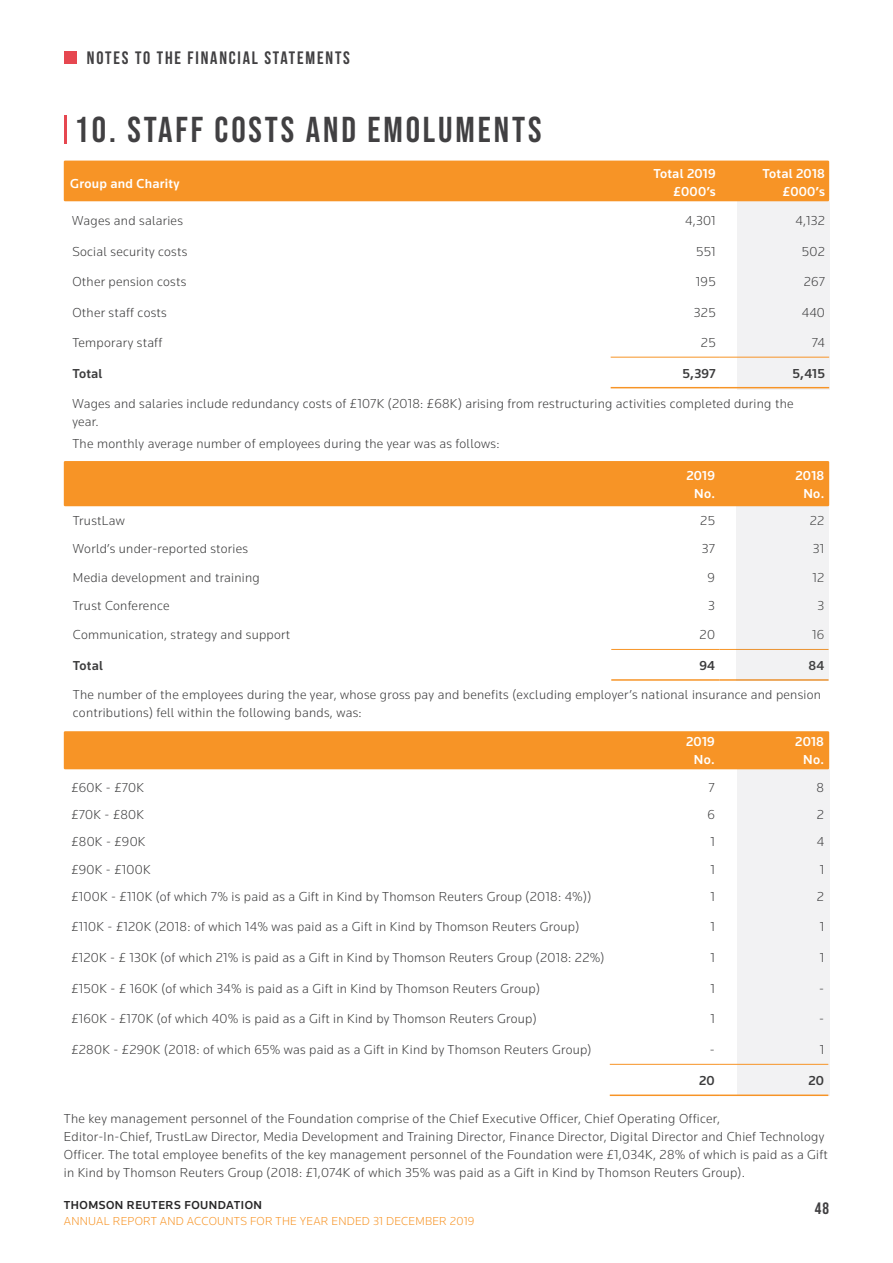
<style>
.page{position:relative;width:893px;height:1263px;background:#fff}
.page>*{position:absolute;margin:0;border:0;box-sizing:border-box;transform-origin:0 0}
.t1{font:36px "Bebas Neue";letter-spacing:.08em;color:#414042}
.t2{font:700 18px "Bebas Neue";letter-spacing:.1em;color:#414042}
.t3{font:16.5px "Bebas Neue";color:#414042}
.t4{font:300 13.5px/18px "Knowledge";letter-spacing:.02em;color:#3c3c3d}
.t5{font:500 13.5px/18px "Knowledge";letter-spacing:.02em;color:#fff;text-align:center}
.t6{font:500 13.5px "Knowledge";letter-spacing:.02em;color:#3c3c3d}
.t7{font:300 12px "Knowledge";letter-spacing:.02em;color:#f79426}
.t8{font:500 12px "Knowledge";letter-spacing:.04em;color:#292829}
</style>
<div class="page">
<div style="left:64px;top:461px;width:765px;height:45px;background:#f79426"></div>
<hr style="left:611px;top:649px;width:108px;height:1px;background:#f79426">
<hr style="left:719px;top:649px;width:109px;height:1px;background:#f79426">
<hr style="left:611px;top:679px;width:108px;height:2px;background:#f79426">
<hr style="left:719px;top:679px;width:109px;height:2px;background:#f79426">
<div style="left:737px;top:769px;width:92px;height:327px;background:#f2f2f3"></div>
<div style="left:736px;top:506px;width:93px;height:174px;background:#f2f2f3"></div>
<div style="left:64px;top:731px;width:765px;height:38px;background:#f79426"></div>
<hr style="left:610px;top:1064px;width:109px;height:1px;background:#f79426">
<hr style="left:719px;top:1064px;width:109px;height:1px;background:#f79426">
<hr style="left:610px;top:1094px;width:109px;height:2px;background:#f79426">
<hr style="left:719px;top:1094px;width:109px;height:2px;background:#f79426">
<div style="left:737px;top:201px;width:92px;height:189px;background:#f2f2f3"></div>
<div style="left:64px;top:161px;width:765px;height:40px;background:#f79426"></div>
<hr style="left:611px;top:357px;width:109px;height:1px;background:#f79426">
<hr style="left:720px;top:357px;width:109px;height:1px;background:#f79426">
<hr style="left:611px;top:387px;width:109px;height:1px;background:#f79426">
<hr style="left:720px;top:387px;width:109px;height:1px;background:#f79426">
<hr style="left:64px;top:115px;width:2px;height:29px;background:#e64750">
<div style="left:64px;top:51px;width:13px;height:12px;background:#e64750"></div>
<h2 class="t2" style="left:87px;top:48px;width:265px">NOTES TO THE FINANCIAL STATEMENTS</h2>
<h1 class="t1" style="left:75px;top:109px;width:468px">10. STAFF COSTS AND EMOLUMENTS</h1>
<p class="t5" style="left:70px;top:174px;width:111px">Group and Charity</p>
<p class="t5" style="left:653px;top:164px;width:64px;text-align:right">Total 2019 £000’s</p>
<p class="t5" style="left:762px;top:164px;width:64px;text-align:right">Total 2018 £000’s</p>
<p class="t4" style="left:72px;top:211px;width:112px">Wages and salaries</p>
<p class="t4" style="left:685px;top:211px;width:32px">4,301</p>
<p class="t4" style="left:796px;top:211px;width:31px">4,132</p>
<p class="t4" style="left:72px;top:242px;width:117px">Social security costs</p>
<p class="t4" style="left:696px;top:242px;width:21px">551</p>
<p class="t4" style="left:802px;top:242px;width:25px">502</p>
<p class="t4" style="left:72px;top:272px;width:115px">Other pension costs</p>
<p class="t4" style="left:696px;top:272px;width:21px">195</p>
<p class="t4" style="left:804px;top:272px;width:23px">267</p>
<p class="t4" style="left:72px;top:303px;width:96px">Other staff costs</p>
<p class="t4" style="left:694px;top:303px;width:23px">325</p>
<p class="t4" style="left:802px;top:303px;width:25px">440</p>
<p class="t4" style="left:72px;top:333px;width:92px">Temporary staff</p>
<p class="t4" style="left:701px;top:333px;width:16px">25</p>
<p class="t4" style="left:812px;top:333px;width:15px">74</p>
<p class="t6" style="left:72px;top:365px;width:32px">Total</p>
<p class="t6" style="left:682px;top:365px;width:35px">5,397</p>
<p class="t6" style="left:792px;top:365px;width:34px">5,415</p>
<p class="t4" style="left:72px;top:394px;width:723px">Wages and salaries include redundancy costs of £107K (2018: £68K) arising from restructuring activities completed during the year.</p>
<p class="t4" style="left:72px;top:435px;width:429px">The monthly average number of employees during the year was as follows:</p>
<p class="t5" style="left:686px;top:466px;width:30px">2019<br>No.</p>
<p class="t5" style="left:795px;top:466px;width:30px">2018<br>No.</p>
<p class="t4" style="left:73px;top:512px;width:53px">TrustLaw</p>
<p class="t4" style="left:700px;top:512px;width:16px">25</p>
<p class="t4" style="left:810px;top:512px;width:16px">22</p>
<p class="t4" style="left:73px;top:539px;width:177px">World’s under-reported stories</p>
<p class="t4" style="left:702px;top:539px;width:15px">37</p>
<p class="t4" style="left:813px;top:539px;width:13px">31</p>
<p class="t4" style="left:73px;top:568px;width:188px">Media development and training</p>
<p class="t4" style="left:708px;top:568px;width:9px">9</p>
<p class="t4" style="left:812px;top:568px;width:13px">12</p>
<p class="t4" style="left:73px;top:597px;width:98px">Trust Conference</p>
<p class="t4" style="left:708px;top:597px;width:8px">3</p>
<p class="t4" style="left:817px;top:597px;width:8px">3</p>
<p class="t4" style="left:73px;top:626px;width:219px">Communication, strategy and support</p>
<p class="t4" style="left:700px;top:626px;width:17px">20</p>
<p class="t4" style="left:812px;top:626px;width:14px">16</p>
<p class="t6" style="left:73px;top:657px;width:32px">Total</p>
<p class="t6" style="left:699px;top:657px;width:17px">94</p>
<p class="t6" style="left:808px;top:657px;width:17px">84</p>
<p class="t4" style="left:73px;top:685px;width:750px">The number of the employees during the year, whose gross pay and benefits (excluding employer’s national insurance and pension contributions) fell within the following bands, was:</p>
<p class="t5" style="left:686px;top:732px;width:30px">2019<br>No.</p>
<p class="t5" style="left:795px;top:732px;width:30px">2018<br>No.</p>
<p class="t4" style="left:71px;top:778px;width:74px">£60K - £70K</p>
<p class="t4" style="left:709px;top:778px;width:8px">7</p>
<p class="t4" style="left:816px;top:778px;width:9px">8</p>
<p class="t4" style="left:71px;top:805px;width:74px">£70K - £80K</p>
<p class="t4" style="left:707px;top:805px;width:9px">6</p>
<p class="t4" style="left:817px;top:805px;width:9px">2</p>
<p class="t4" style="left:71px;top:833px;width:76px">£80K - £90K</p>
<p class="t4" style="left:710px;top:833px;width:6px">1</p>
<p class="t4" style="left:817px;top:833px;width:9px">4</p>
<p class="t4" style="left:71px;top:860px;width:81px">£90K - £100K</p>
<p class="t4" style="left:710px;top:860px;width:6px">1</p>
<p class="t4" style="left:820px;top:860px;width:6px">1</p>
<p class="t4" style="left:71px;top:888px;width:521px">£100K - £110K (of which 7% is paid as a Gift in Kind by Thomson Reuters Group (2018: 4%))</p>
<p class="t4" style="left:710px;top:888px;width:6px">1</p>
<p class="t4" style="left:817px;top:888px;width:9px">2</p>
<p class="t4" style="left:71px;top:917px;width:509px">£110K - £120K (2018: of which 14% was paid as a Gift in Kind by Thomson Reuters Group)</p>
<p class="t4" style="left:710px;top:917px;width:6px">1</p>
<p class="t4" style="left:820px;top:917px;width:6px">1</p>
<p class="t4" style="left:71px;top:948px;width:535px">£120K - £ 130K (of which 21% is paid as a Gift in Kind by Thomson Reuters Group (2018: 22%)</p>
<p class="t4" style="left:710px;top:948px;width:6px">1</p>
<p class="t4" style="left:820px;top:948px;width:6px">1</p>
<p class="t4" style="left:71px;top:979px;width:470px">£150K - £ 160K (of which 34% is paid as a Gift in Kind by Thomson Reuters Group)</p>
<p class="t4" style="left:710px;top:979px;width:6px">1</p>
<p class="t4" style="left:819px;top:979px;width:6px">-</p>
<p class="t4" style="left:71px;top:1009px;width:467px">£160K - £170K (of which 40% is paid as a Gift in Kind by Thomson Reuters Group)</p>
<p class="t4" style="left:710px;top:1009px;width:6px">1</p>
<p class="t4" style="left:819px;top:1009px;width:6px">-</p>
<p class="t4" style="left:71px;top:1040px;width:521px">£280K - £290K (2018: of which 65% was paid as a Gift in Kind by Thomson Reuters Group)</p>
<p class="t4" style="left:710px;top:1040px;width:6px">-</p>
<p class="t4" style="left:820px;top:1040px;width:6px">1</p>
<p class="t6" style="left:699px;top:1072px;width:17px">20</p>
<p class="t6" style="left:808px;top:1072px;width:17px">20</p>
<p class="t4" style="left:64px;top:1109px;width:765px">The key management personnel of the Foundation comprise of the Chief Executive Officer, Chief Operating Officer,<br>Editor-In-Chief, TrustLaw Director, Media Development and Training Director, Finance Director, Digital Director and Chief Technology Officer. The total employee benefits of the key management personnel of the Foundation were £1,034K, 28% of which is paid as a Gift in Kind by Thomson Reuters Group (2018: £1,074K of which 35% was paid as a Gift in Kind by Thomson Reuters Group).</p>
<p class="t8" style="left:64px;top:1197px;width:200px">THOMSON REUTERS FOUNDATION</p>
<p class="t7" style="left:64px;top:1213px;width:412px">ANNUAL REPORT AND ACCOUNTS FOR THE YEAR ENDED 31 DECEMBER 2019</p>
<p class="t3" style="left:815px;top:1198px;width:16px">48</p>
</div>
